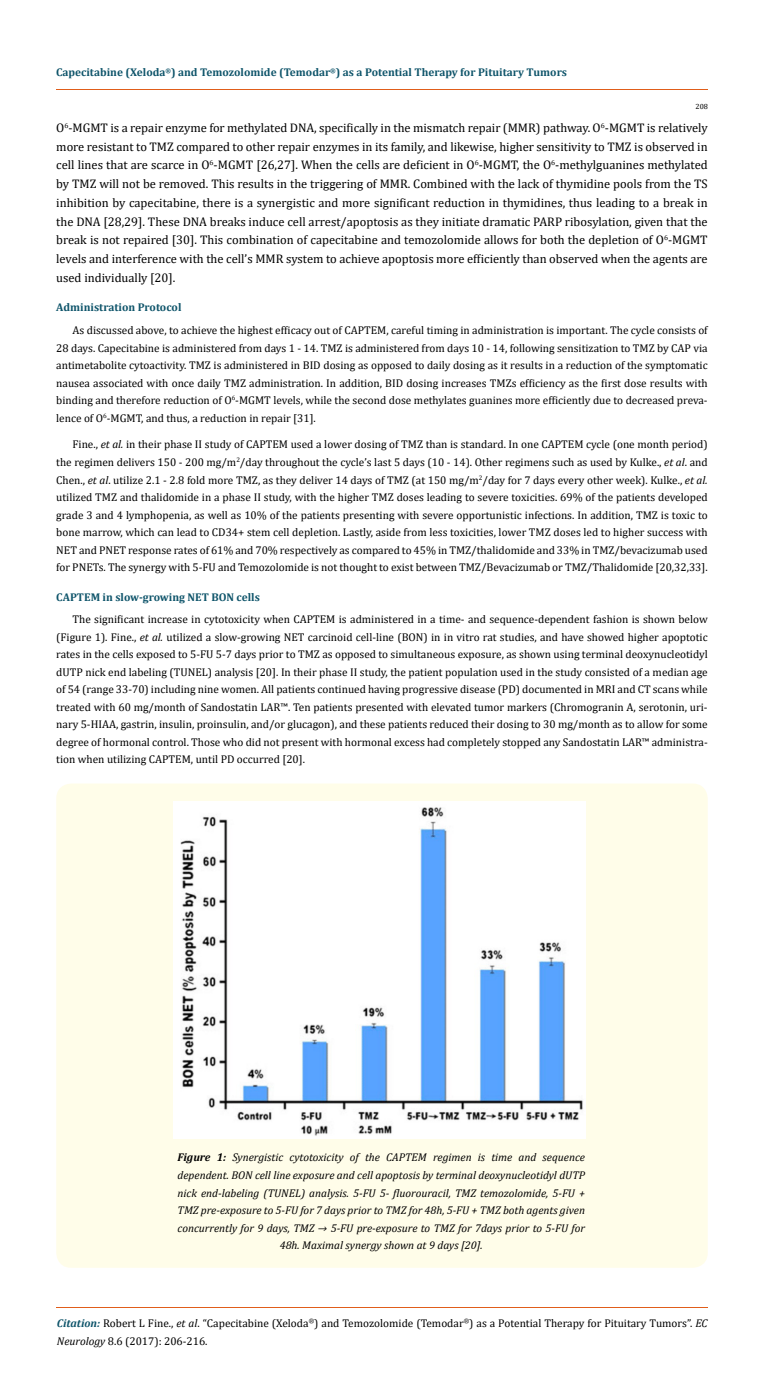
<style>
.page{position:relative;width:764px;height:1397px;background:#fff}
.page>*{position:absolute;margin:0;border:0;box-sizing:border-box;transform-origin:0 0}
.t1{font:12.5px/18.8px "Cambria";color:#000;text-align:justify}
.t2{font:11.25px/17.5px "Cambria";color:#000;text-align:justify}
.t3{font:italic 11.25px/17.5px "Cambria";color:#000;text-align:center}
.t4{font:700 11.25px "Cambria";color:#0e546a}
.t5{font:7.5px "Cambria";color:#000}
.s1{font-style:italic}
.s2{font-weight:700}
.s3{font-weight:700;font-style:italic;color:#0e546a}
</style>
<div class="page">
<hr style="left:56px;top:90px;width:652px;height:1px;background:#e05d1a">
<hr style="left:56px;top:1306px;width:652px;height:1px;background:#e05d1a">
<div style="left:56px;top:783px;width:652px;height:484px;background:#fffde9;border-radius:15px"></div>
<img style="left:174px;top:801px;width:412px;height:337px">
<p class="t4" style="left:56px;top:64px;width:512px">Capecitabine (Xeloda<sup>®</sup>) and Temozolomide (Temodar<sup>®</sup>) as a Potential Therapy for Pituitary Tumors</p>
<p class="t5" style="left:695px;top:102px;width:14px">208</p>
<p class="t1" style="left:56px;top:118px;width:653px">O<sup>6</sup>-MGMT is a repair enzyme for methylated DNA, specifically in the mismatch repair (MMR) pathway. O<sup>6</sup>-MGMT is relatively more resistant to TMZ compared to other repair enzymes in its family, and likewise, higher sensitivity to TMZ is observed in cell lines that are scarce in O<sup>6</sup>-MGMT [26,27]. When the cells are deficient in O<sup>6</sup>-MGMT, the O<sup>6</sup>-methylguanines methylated by TMZ will not be removed. This results in the triggering of MMR. Combined with the lack of thymidine pools from the TS inhibition by capecitabine, there is a synergistic and more significant reduction in thymidines, thus leading to a break in the DNA [28,29]. These DNA breaks induce cell arrest/apoptosis as they initiate dramatic PARP ribosylation, given that the break is not repaired [30]. This combination of capecitabine and temozolomide allows for both the depletion of O<sup>6</sup>-MGMT levels and interference with the cell’s MMR system to achieve apoptosis more efficiently than observed when the agents are used individually [20].</p>
<p class="t4" style="left:56px;top:299px;width:127px">Administration Protocol</p>
<p class="t2" style="left:56px;top:321px;width:653px;text-indent:16px">As discussed above, to achieve the highest efficacy out of CAPTEM, careful timing in administration is important. The cycle consists of 28 days. Capecitabine is administered from days 1 - 14. TMZ is administered from days 10 - 14, following sensitization to TMZ by CAP via antimetabolite cytoactivity. TMZ is administered in BID dosing as opposed to daily dosing as it results in a reduction of the symptomatic nausea associated with once daily TMZ administration. In addition, BID dosing increases TMZs efficiency as the first dose results with binding and therefore reduction of O<sup>6</sup>-MGMT levels, while the second dose methylates guanines more efficiently due to decreased preva&shy;lence of O<sup>6</sup>-MGMT, and thus, a reduction in repair [31].</p>
<p class="t2" style="left:56px;top:436px;width:653px;text-indent:16px">Fine., <span class="s1">et al.</span> in their phase II study of CAPTEM used a lower dosing of TMZ than is standard. In one CAPTEM cycle (one month period) the regimen delivers 150 - 200 mg/m<sup>2</sup>/day throughout the cycle’s last 5 days (10 - 14). Other regimens such as used by Kulke., <span class="s1">et al</span>. and Chen., <span class="s1">et al</span>. utilize 2.1 - 2.8 fold more TMZ, as they deliver 14 days of TMZ (at 150 mg/m<sup>2</sup>/day for 7 days every other week). Kulke., <span class="s1">et al. </span>utilized TMZ and thalidomide in a phase II study, with the higher TMZ doses leading to severe toxicities. 69% of the patients developed grade 3 and 4 lymphopenia, as well as 10% of the patients presenting with severe opportunistic infections. In addition, TMZ is toxic to bone marrow, which can lead to CD34+ stem cell depletion. Lastly, aside from less toxicities, lower TMZ doses led to higher success with NET and PNET response rates of 61% and 70% respectively as compared to 45% in TMZ/thalidomide and 33% in TMZ/bevacizumab used for PNETs. The synergy with 5-FU and Temozolomide is not thought to exist between TMZ/Bevacizumab or TMZ/Thalidomide [20,32,33].</p>
<p class="t4" style="left:56px;top:589px;width:205px">CAPTEM in slow-growing NET BON cells</p>
<p class="t2" style="left:56px;top:610px;width:653px;text-indent:16px">The significant increase in cytotoxicity when CAPTEM is administered in a time- and sequence-dependent fashion is shown below (Figure 1). Fine., <span class="s1">et al.</span> utilized a slow-growing NET carcinoid cell-line (BON) in in vitro rat studies, and have showed higher apoptotic rates in the cells exposed to 5-FU 5-7 days prior to TMZ as opposed to simultaneous exposure, as shown using terminal deoxynucleotidyl dUTP nick end labeling (TUNEL) analysis [20]. In their phase II study, the patient population used in the study consisted of a median age of 54 (range 33-70) including nine women. All patients continued having progressive disease (PD) documented in MRI and CT scans while treated with 60 mg/month of Sandostatin LAR™. Ten patients presented with elevated tumor markers (Chromogranin A, serotonin, uri&shy;nary 5-HIAA, gastrin, insulin, proinsulin, and/or glucagon), and these patients reduced their dosing to 30 mg/month as to allow for some degree of hormonal control. Those who did not present with hormonal excess had completely stopped any Sandostatin LAR™ administra&shy;tion when utilizing CAPTEM, until PD occurred [20].</p>
<p class="t3" style="left:178px;top:1148px;width:409px"><span class="s2">Figure 1:</span> Synergistic cytotoxicity of the CAPTEM regimen is time and sequence dependent. BON cell line exposure and cell apoptosis by terminal deoxynucleotidyl dUTP nick end-labeling (TUNEL) analysis. 5-FU 5- fluorouracil, TMZ temozolomide, 5-FU + TMZ pre-exposure to 5-FU for 7 days prior to TMZ for 48h, 5-FU + TMZ both agents given concurrently for 9 days, TMZ → 5-FU pre-exposure to TMZ for 7days prior to 5-FU for 48h. Maximal synergy shown at 9 days [20].</p>
<p class="t2" style="left:57px;top:1314px;width:652px"><span class="s3">Citation:</span> Robert L Fine., <span class="s1">et al</span>. “Capecitabine (Xeloda<sup>®</sup>) and Temozolomide (Temodar<sup>®</sup>) as a Potential Therapy for Pituitary Tumors”. <span class="s1">EC<br>Neurology</span> 8.6 (2017): 206-216.</p>
</div>
